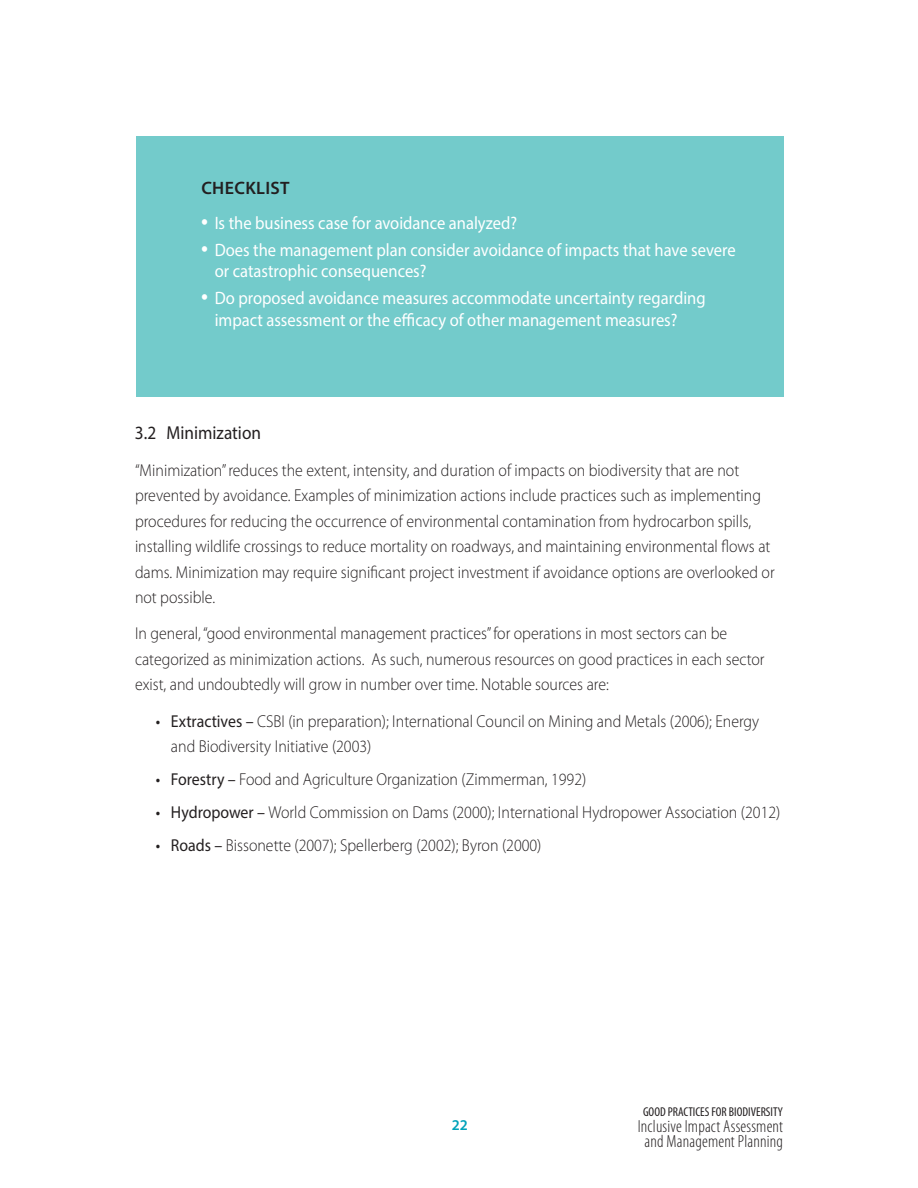
<style>
.page{position:relative;width:918px;height:1188px;background:#fff}
.page>*{position:absolute;margin:0;border:0;box-sizing:border-box;transform-origin:0 0}
.t1{font:18.75px "Myriad Pro";color:#231f20;scale:.92 1}
.t2{font:18px/21.6px "Myriad Pro";color:#fff;scale:.92 1}
.t3{font:600 18px "Myriad Pro";letter-spacing:.02em;color:#231f20}
.t4{font:300 condensed 17.55px/15.6px "Myriad Pro";letter-spacing:.01em;color:#231f20;text-align:center}
.t5{font:300 17.25px/25.5px "Myriad Pro";color:#231f20;scale:.92 1}
.t6{font:600 15px "Myriad Pro";color:#00a2ba}
.t7{font:condensed 12.9px "Myriad Pro";color:#231f20}
.s1{font-size:27px}
.s2{font-weight:400}
</style>
<div class="page">
<div style="left:136px;top:136px;width:648px;height:261px;background:#73cbcb"></div>
<p class="t3" style="left:201px;top:176px;width:90px">CHECKLIST</p>
<p class="t2" style="left:201px;top:212px;width:345px"><span class="s1">•</span> Is the business case for avoidance analyzed?</p>
<p class="t2" style="left:215px;top:239px;width:568px;text-indent:-13px"><span class="s1">•</span> Does the management plan consider avoidance of impacts that have severe or catastrophic consequences?</p>
<p class="t2" style="left:215px;top:287px;width:535px;text-indent:-13px"><span class="s1">•</span> Do proposed avoidance measures accommodate uncertainty regarding impact assessment or the efficacy of other management measures?</p>
<p class="t1" style="left:135px;top:421px;width:139px">3.2 Minimization</p>
<p class="t5" style="left:135px;top:457px;width:697px">“Minimization” reduces the extent, intensity, and duration of impacts on biodiversity that are not prevented by avoidance. Examples of minimization actions include practices such as implementing procedures for reducing the occurrence of environmental contamination from hydrocarbon spills, installing wildlife crossings to reduce mortality on roadways, and maintaining environmental flows at dams. Minimization may require significant project investment if avoidance options are overlooked or not possible.</p>
<p class="t5" style="left:135px;top:621px;width:686px">In general, “good environmental management practices” for operations in most sectors can be categorized as minimization actions. As such, numerous resources on good practices in each sector exist, and undoubtedly will grow in number over time. Notable sources are:</p>
<p class="t5" style="left:171px;top:708px;width:641px;text-indent:-15px"><span class="s2">• Extractives –</span> CSBI (in preparation); International Council on Mining and Metals (2006); Energy and Biodiversity Initiative (2003)</p>
<p class="t5" style="left:156px;top:766px;width:469px"><span class="s2">• Forestry –</span> Food and Agriculture Organization (Zimmerman, 1992)</p>
<p class="t5" style="left:156px;top:800px;width:680px"><span class="s2">• Hydropower –</span> World Commission on Dams (2000); International Hydropower Association (2012)</p>
<p class="t5" style="left:156px;top:833px;width:420px"><span class="s2">• Roads –</span> Bissonette (2007); Spellerberg (2002); Byron (2000)</p>
<p class="t6" style="left:452px;top:1116px;width:18px">22</p>
<p class="t7" style="left:643px;top:1104px;width:141px">GOOD PRACTICES FOR BIODIVERSITY</p>
<p class="t4" style="left:638px;top:1118px;width:147px">Inclusive Impact Assessment and Management Planning</p>
</div>
